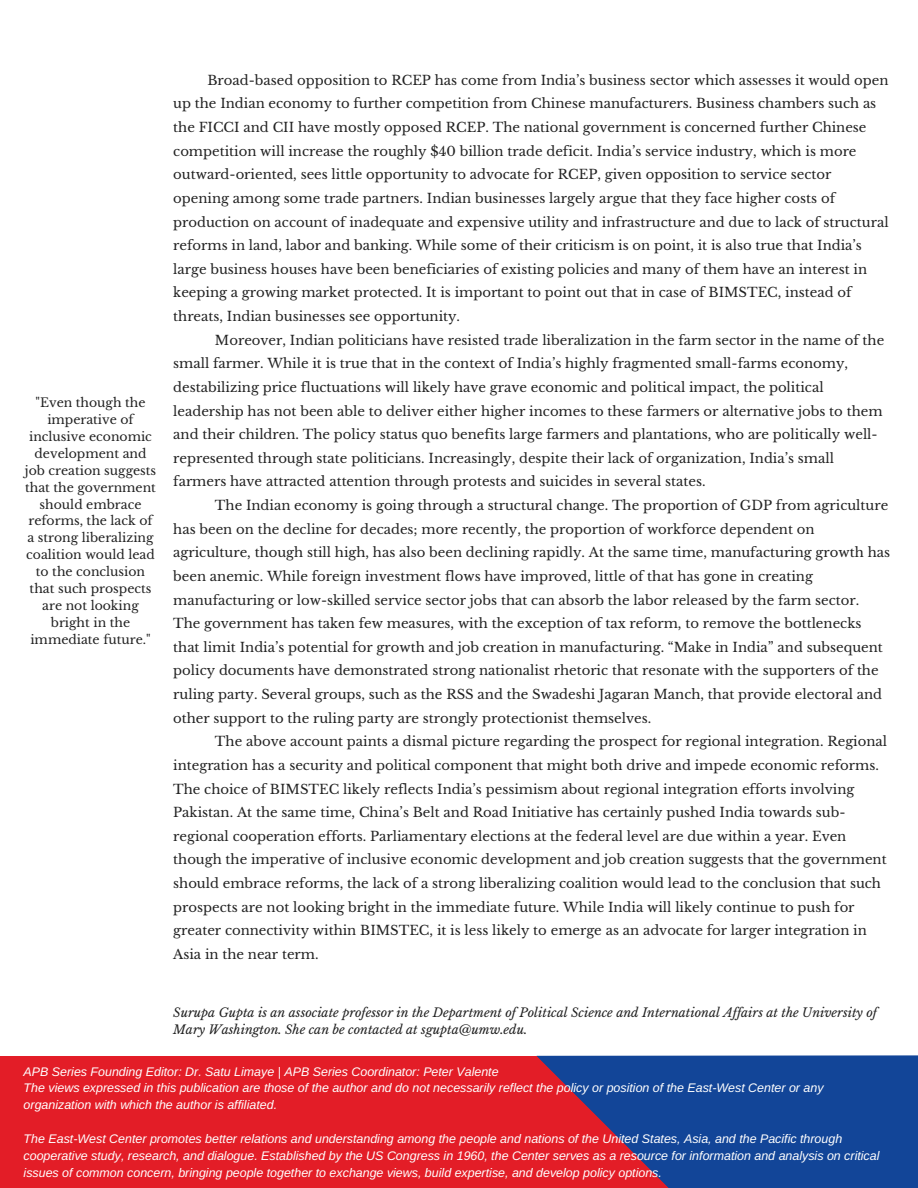
<style>
.page{position:relative;width:918px;height:1188px;background:#fff}
.page>*{position:absolute;margin:0;border:0;box-sizing:border-box;transform-origin:0 0}
.t1{font:13.2px/23.7px "Libre Baskerville";color:#222}
.t2{font:italic 12.45px/16.8px "Arimo";color:#fff}
.t3{font:12.45px/16.8px "Libre Baskerville";color:#222;text-align:center}
.t4{font:italic 12.45px/16.8px "Libre Baskerville";color:#222}
</style>
<div class="page">
<div style="left:0;top:1056px;width:814px;height:132px;background:#e31d27"></div>
<svg style="left:536px;top:1055px;width:382px;height:133px;fill:#124598"></svg>
<p class="t3" style="left:25px;top:394px;width:133px">"Even though the imperative of inclusive economic development and job creation suggests that the government should embrace reforms, the lack of a strong liberalizing coalition would lead to the conclusion that such prospects are not looking bright in the immediate future."</p>
<p class="t1" style="left:173px;top:68px;width:717px;text-indent:34px">Broad-based opposition to RCEP has come from India’s business sector which assesses it would open up the Indian economy to further competition from Chinese manufacturers. Business chambers such as the FICCI and CII have mostly opposed RCEP. The national government is concerned further Chinese competition will increase the roughly $40 billion trade deficit. India’s service industry, which is more outward-oriented, sees little opportunity to advocate for RCEP, given opposition to service sector opening among some trade partners. Indian businesses largely argue that they face higher costs of production on account of inadequate and expensive utility and infrastructure and due to lack of structural reforms in land, labor and banking. While some of their criticism is on point, it is also true that India’s large business houses have been beneficiaries of existing policies and many of them have an interest in keeping a growing market protected. It is important to point out that in case of BIMSTEC, instead of threats, Indian businesses see opportunity.</p>
<p class="t1" style="left:173px;top:328px;width:713px;text-indent:42px">Moreover, Indian politicians have resisted trade liberalization in the farm sector in the name of the small farmer. While it is true that in the context of India’s highly fragmented small-farms economy, destabilizing price fluctuations will likely have grave economic and political impact, the political leadership has not been able to deliver either higher incomes to these farmers or alternative jobs to them and their children. The policy status quo benefits large farmers and plantations, who are politically well&shy;represented through state politicians. Increasingly, despite their lack of organization, India’s small farmers have attracted attention through protests and suicides in several states.</p>
<p class="t1" style="left:173px;top:494px;width:718px;text-indent:42px">The Indian economy is going through a structural change. The proportion of GDP from agriculture has been on the decline for decades; more recently, the proportion of workforce dependent on agriculture, though still high, has also been declining rapidly. At the same time, manufacturing growth has been anemic. While foreign investment flows have improved, little of that has gone in creating manufacturing or low-skilled service sector jobs that can absorb the labor released by the farm sector.<br>The government has taken few measures, with the exception of tax reform, to remove the bottlenecks that limit India’s potential for growth and job creation in manufacturing. “Make in India” and subsequent policy documents have demonstrated strong nationalist rhetoric that resonate with the supporters of the ruling party. Several groups, such as the RSS and the Swadeshi Jagaran Manch, that provide electoral and other support to the ruling party are strongly protectionist themselves.</p>
<p class="t1" style="left:173px;top:730px;width:715px;text-indent:42px">The above account paints a dismal picture regarding the prospect for regional integration. Regional integration has a security and political component that might both drive and impede economic reforms.<br>The choice of BIMSTEC likely reflects India’s pessimism about regional integration efforts involving Pakistan. At the same time, China’s Belt and Road Initiative has certainly pushed India towards sub&shy;regional cooperation efforts. Parliamentary elections at the federal level are due within a year. Even though the imperative of inclusive economic development and job creation suggests that the government should embrace reforms, the lack of a strong liberalizing coalition would lead to the conclusion that such prospects are not looking bright in the immediate future. While India will likely continue to push for greater connectivity within BIMSTEC, it is less likely to emerge as an advocate for larger integration in Asia in the near term.</p>
<p class="t4" style="left:173px;top:1004px;width:705px">Surupa Gupta is an associate professor in the Department of Political Science and International Af airs at the University of<br>Mary Washington. She can be contacted at sgupta@umw.edu.</p>
<p class="t2" style="left:24px;top:1063px;width:801px">APB Series Founding Editor: Dr. Satu Limaye | APB Series Coordinator: Peter Valente<br>The views expressed in this publication are those of the author and do not necessarily reflect the policy or position of the East-West Center or any organization with which the author is affiliated.</p>
<p class="t2" style="left:24px;top:1130px;width:857px">The East-West Center promotes better relations and understanding among the people and nations of the United States, Asia, and the Pacific through cooperative study, research, and dialogue. Established by the US Congress in 1960, the Center serves as a resource for information and analysis on critical issues of common concern, bringing people together to exchange views, build expertise, and develop policy options.</p>
</div>
